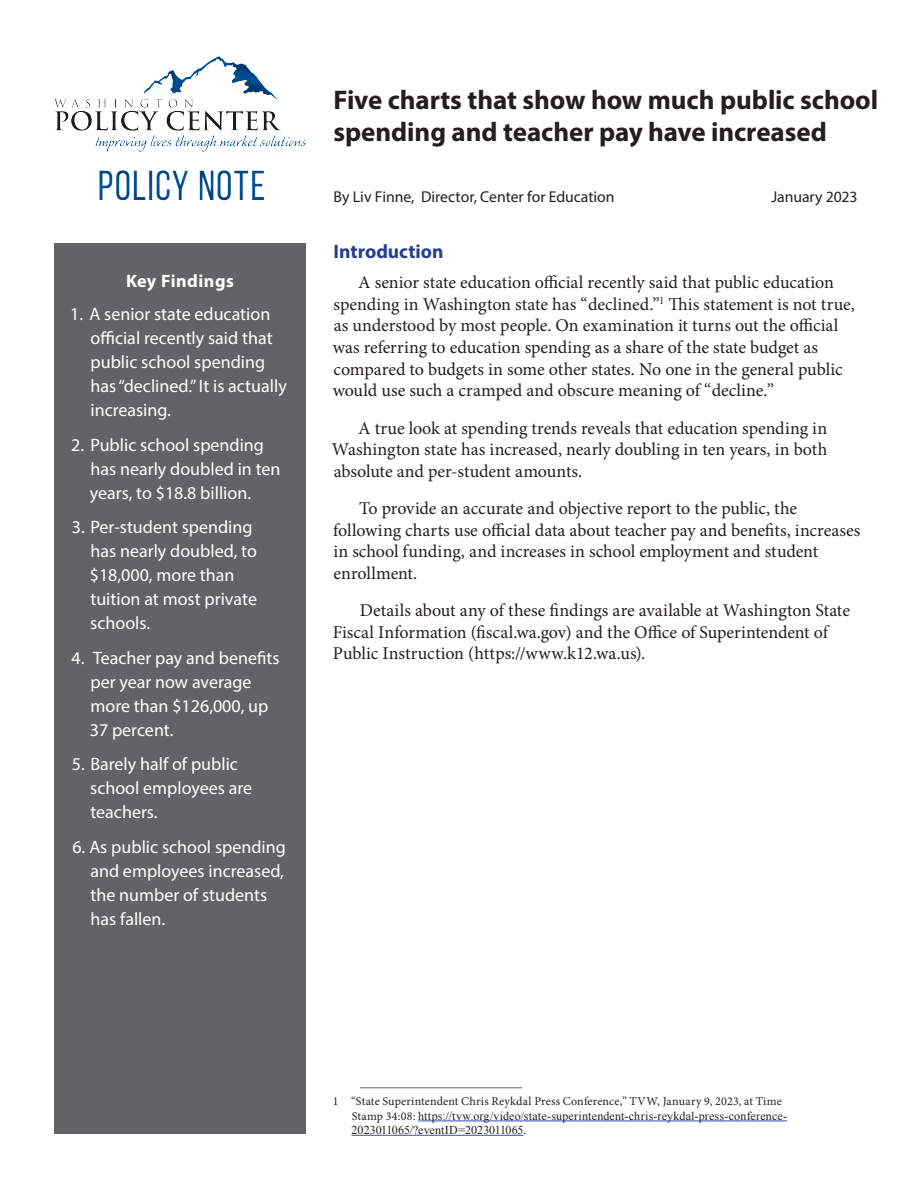
<style>
.page{position:relative;width:918px;height:1188px;background:#fff}
.page>*{position:absolute;margin:0;border:0;box-sizing:border-box;transform-origin:0 0}
.t1{font:42px "Bebas Neue";letter-spacing:.025em;color:#01529a}
.t2{font:700 27px/31.5px "Myriad Pro";letter-spacing:-.005em;color:#231f20}
.t3{font:700 19.5px "Myriad Pro";color:#253f8e}
.t4{font:18px/21.6px "Minion Pro";letter-spacing:-.005em;color:#231f20}
.t5{font:18px/24px "Myriad Pro";color:#fff}
.t6{font:700 18px "Myriad Pro";letter-spacing:.03em;color:#fff}
.t7{font:15.75px "Myriad Pro";letter-spacing:-.005em;color:#231f20}
.t8{font:12px/14.4px "Times New Roman";letter-spacing:.01em;color:#231f20}
.t9{font:12px "Minion Pro";letter-spacing:.01em;color:#231f20}
.s1{font-family:"Minion Pro"}
</style>
<div class="page">
<div style="left:54px;top:243px;width:252px;height:891px;background:#636366"></div>
<hr style="left:360px;top:1087px;width:162px;height:1px;background:#636366">
<hr style="left:418px;top:1121px;width:369px;height:1px;background:#3853a3">
<hr style="left:352px;top:1135px;width:171px;height:1px;background:#3853a3">
<div style="left:42px;top:52px;width:266px;height:164px;background:#231f20;opacity:.5"></div>
<h1 class="t1" style="left:98px;top:163px;width:169px">POLICY NOTE</h1>
<p class="t6" style="left:126px;top:269px;width:109px">Key Findings</p>
<p class="t5" style="left:90px;top:302px;width:198px;text-indent:-20px">1. A senior state education official recently said that public school spending has “declined.” It is actually increasing.</p>
<p class="t5" style="left:90px;top:432px;width:192px;text-indent:-19px">2. Public school spending has nearly doubled in ten years, to $18.8 billion.</p>
<p class="t5" style="left:90px;top:515px;width:169px;text-indent:-18px">3. Per-student spending has nearly doubled, to $18,000, more than tuition at most private schools.</p>
<p class="t5" style="left:90px;top:645px;width:191px;text-indent:-18px">4. Teacher pay and benefits per year now average more than $126,000, up<br>37 percent.</p>
<p class="t5" style="left:90px;top:752px;width:163px;text-indent:-18px">5. Barely half of public school employees are teachers.</p>
<p class="t5" style="left:90px;top:834px;width:197px;text-indent:-18px">6. As public school spending and employees increased, the number of students has fallen.</p>
<h2 class="t2" style="left:333px;top:84px;width:546px">Five charts that show how much public school spending and teacher pay have increased</h2>
<p class="t7" style="left:334px;top:187px;width:283px">By Liv Finne, Director, Center for Education</p>
<p class="t7" style="left:772px;top:187px;width:88px">January 2023</p>
<p class="t3" style="left:334px;top:238px;width:111px">Introduction</p>
<p class="t4" style="left:333px;top:272px;width:524px;text-indent:26px">A senior state education official recently said that public education spending in Washington state has “declined.”<sup>1</sup> This statement is not true, as understood by most people. On examination it turns out the official was referring to education spending as a share of the state budget as compared to budgets in some other states. No one in the general public would use such a cramped and obscure meaning of “decline.”</p>
<p class="t4" style="left:332px;top:417px;width:497px;text-align:justify;text-indent:26px">A true look at spending trends reveals that education spending in Washington state has increased, nearly doubling in ten years, in both absolute and per-student amounts.</p>
<p class="t4" style="left:333px;top:498px;width:529px;text-indent:26px">To provide an accurate and objective report to the public, the following charts use official data about teacher pay and benefits, increases in school funding, and increases in school employment and student enrollment.</p>
<p class="t4" style="left:333px;top:600px;width:519px;text-indent:27px">Details about any of these findings are available at Washington State<br>Fiscal Information (fiscal.wa.gov) and the Office of Superintendent of<br>Public Instruction (https://www.k12.wa.us).</p>
<p class="t9" style="left:333px;top:1093px;width:451px">1 “State Superintendent Chris Reykdal Press Conference,” TVW, January 9, 2023, at Time</p>
<p class="t8" style="left:352px;top:1108px;width:437px"><span class="s1">Stamp 34:08:</span> https://tvw.org/video/state-superintendent-chris-reykdal-press-conference-<br>2023011065/?eventID=2023011065<span class="s1">.</span></p>
</div>
